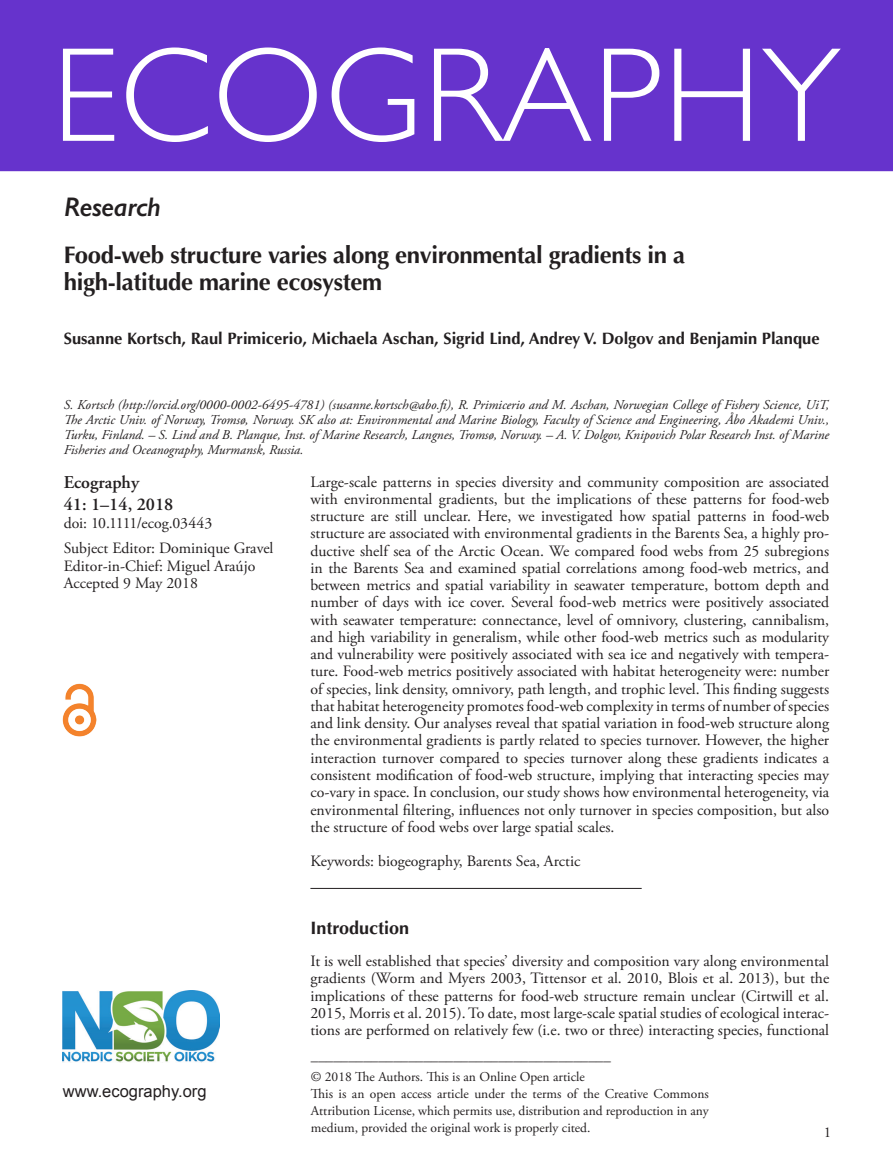
<style>
.page{position:relative;width:893px;height:1174px;background:#fff}
.page>*{position:absolute;margin:0;border:0;box-sizing:border-box;transform-origin:0 0}
.ECOG_Title{font:300 135px "Gill Sans";letter-spacing:.01em;color:#fff}
.AT_TYPE{font:italic 600 27px "Gill Sans";letter-spacing:-.015em;color:#231f20}
.CT{font:700 24px/27px "Optima LT Std";letter-spacing:-.015em;color:#231f20}
.Corres{font:600 18px "Adobe Garamond Pro";color:#231f20}
.H1_Rule{font:700 18px "Optima LT Std";color:#231f20}
.AU{font:700 16.5px "Optima LT Std";color:#231f20}
.t1{font:16.5px "Arial";color:#231f20}
.ABS_TXT{font:15.75px/17.2px "Adobe Garamond Pro";color:#231f20;text-align:justify}
.TXT_Open{font:15.75px/17.2px "Adobe Garamond Pro";color:#231f20;text-align:justify}
.Keywords{font:15.75px "Adobe Garamond Pro";color:#231f20}
.Corres1{font:15.75px "Adobe Garamond Pro";letter-spacing:-.005em;color:#231f20}
.t2{font:15px "Adobe Garamond Pro";color:#231f20}
.Address{font:italic 13.5px/15px "Adobe Garamond Pro";color:#231f20;text-align:justify}
.FM_Note{font:13.5px/16.8px "Adobe Garamond Pro";color:#231f20;text-align:justify}
</style>
<div class="page">
<div style="left:0;top:0;width:893px;height:171px;background:#63c"></div>
<img style="left:63px;top:990px;width:156px;height:72px">
<img style="left:63px;top:683px;width:34px;height:53px">
<hr style="left:310px;top:888px;width:332px;height:1px;background:#231f20">
<p class="ECOG_Title" style="left:52px;top:-10px;width:790px">ECOGRAPHY</p>
<p class="AT_TYPE" style="left:64px;top:191px;width:99px">Research</p>
<p class="CT" style="left:64px;top:242px;width:623px">Food-web structure varies along environmental gradients in a high-latitude marine ecosystem</p>
<p class="AU" style="left:64px;top:329px;width:757px">Susanne Kortsch, Raul Primicerio, Michaela Aschan, Sigrid Lind, Andrey V. Dolgov and Benjamin Planque</p>
<p class="Address" style="left:64px;top:397px;width:767px">S. Kortsch (http://orcid.org/0000-0002-6495-4781) (susanne.kortsch@abo.fi), R. Primicerio and M. Aschan, Norwegian College of Fishery Science, UiT, The Arctic Univ. of Norway, Tromsø, Norway. SK also at: Environmental and Marine Biology, Faculty of Science and Engineering, Åbo Akademi Univ., Turku, Finland. – S. Lind and B. Planque, Inst. of Marine Research, Langnes, Tromsø, Norway. – A. V. Dolgov, Knipovich Polar Research Inst. of Marine Fisheries and Oceanography, Murmansk, Russia.</p>
<p class="Corres" style="left:64px;top:472px;width:77px">Ecography</p>
<p class="Corres" style="left:64px;top:494px;width:111px">41: 1–14, 2018</p>
<p class="Corres1" style="left:64px;top:513px;width:150px">doi: 10.1111/ecog.03443</p>
<p class="ABS_TXT" style="left:64px;top:540px;width:211px">Subject Editor: Dominique Gravel</p>
<p class="ABS_TXT" style="left:64px;top:557px;width:193px">Editor-in-Chief: Miguel Araújo</p>
<p class="ABS_TXT" style="left:64px;top:575px;width:136px">Accepted 9 May 2018</p>
<p class="t1" style="left:63px;top:1080px;width:145px">www.ecography.org</p>
<p class="ABS_TXT" style="left:310px;top:473px;width:520px">Large-scale patterns in species diversity and community composition are associated with environmental gradients, but the implications of these patterns for food-web structure are still unclear. Here, we investigated how spatial patterns in food-web structure are associated with environmental gradients in the Barents Sea, a highly pro&shy;ductive shelf sea of the Arctic Ocean. We compared food webs from 25 subregions in the Barents Sea and examined spatial correlations among food-web metrics, and between metrics and spatial variability in seawater temperature, bottom depth and number of days with ice cover. Several food-web metrics were positively associated with seawater temperature: connectance, level of omnivory, clustering, cannibalism, and high variability in generalism, while other food-web metrics such as modularity and vulnerability were positively associated with sea ice and negatively with tempera&shy;ture. Food-web metrics positively associated with habitat heterogeneity were: number of species, link density, omnivory, path length, and trophic level. This finding suggests that habitat heterogeneity promotes food-web complexity in terms of number of species and link density. Our analyses reveal that spatial variation in food-web structure along the environmental gradients is partly related to species turnover. However, the higher interaction turnover compared to species turnover along these gradients indicates a consistent modification of food-web structure, implying that interacting species may co-vary in space. In conclusion, our study shows how environmental heterogeneity, via environmental filtering, influences not only turnover in species composition, but also the structure of food webs over large spatial scales.</p>
<p class="Keywords" style="left:310px;top:852px;width:271px">Keywords: biogeography, Barents Sea, Arctic</p>
<p class="H1_Rule" style="left:310px;top:917px;width:100px">Introduction</p>
<p class="TXT_Open" style="left:310px;top:953px;width:520px">It is well established that species’ diversity and composition vary along environmental gradients (Worm and Myers 2003, Tittensor et al. 2010, Blois et al. 2013), but the implications of these patterns for food-web structure remain unclear (Cirtwill et al.<br>2015, Morris et al. 2015). To date, most large-scale spatial studies of ecological interac&shy;tions are performed on relatively few (i.e. two or three) interacting species, functional</p>
<p class="t2" style="left:311px;top:1051px;width:301px">––––––––––––––––––––––––––––––––––––––––</p>
<p class="FM_Note" style="left:311px;top:1069px;width:275px">© 2018 The Authors. This is an Online Open article</p>
<p class="FM_Note" style="left:311px;top:1086px;width:399px">This is an open access article under the terms of the Creative Commons Attribution License, which permits use, distribution and reproduction in any medium, provided the original work is properly cited.</p>
<p class="t2" style="left:824px;top:1123px;width:9px">1</p>
</div>
